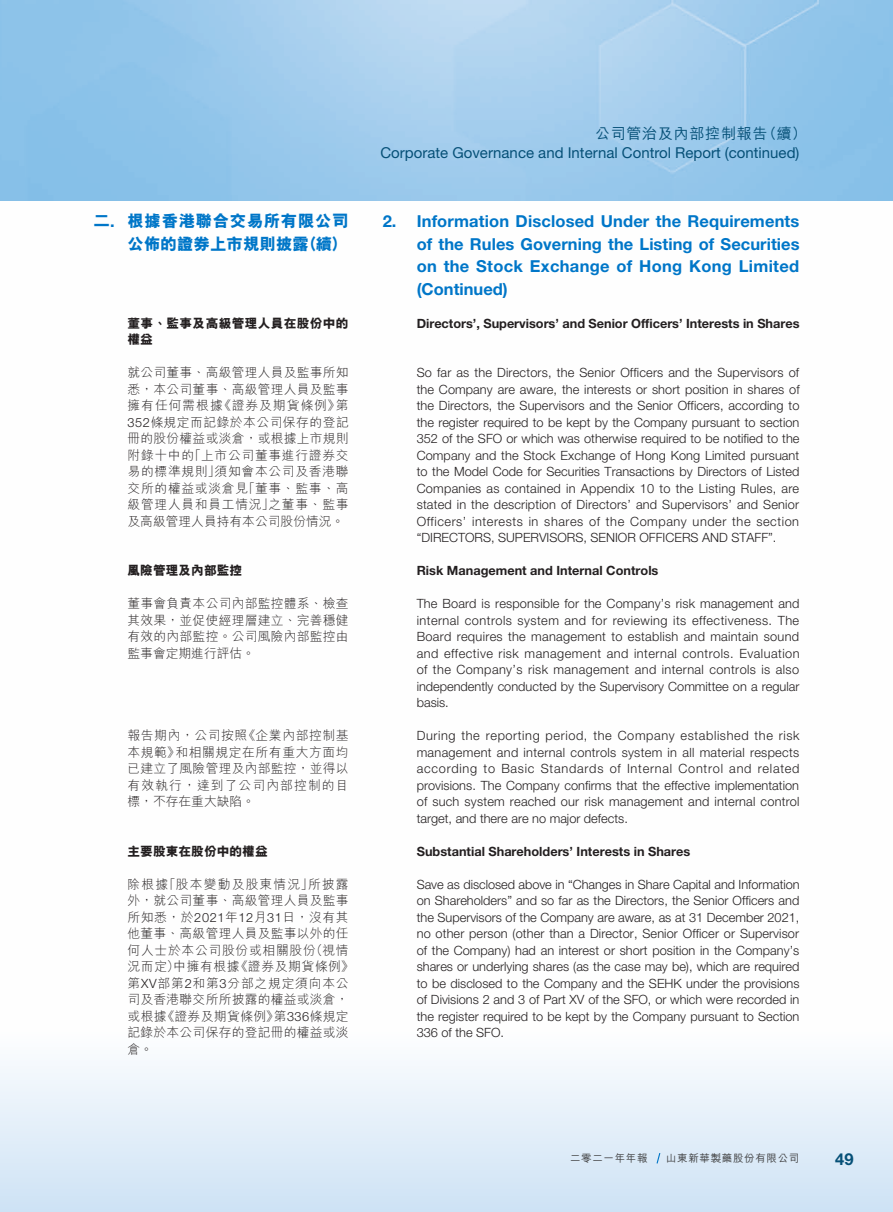
<style>
.page{position:relative;width:893px;height:1212px;background:#fff}
.page>*{position:absolute;margin:0;border:0;box-sizing:border-box;transform-origin:0 0}
.t1{font:700 16.5px/22.5px "Helvetica Neue LT Std";letter-spacing:.02em;color:#0076c8;text-align:justify}
.t2{font:800 16.5px/22.5px "M Hei HK";letter-spacing:.035em;color:#0076c8;text-align:right}
.t3{font:700 16.5px "Helvetica Neue LT Std";color:#065077}
.t4{font:15px "Helvetica Neue LT Std";color:#065077}
.t5{font:500 15px "M Hei HK";letter-spacing:.05em;color:#065077}
.t6{font:300 12.75px/16.5px "Helvetica Neue LT Std";color:#231f20;text-align:justify}
.t7{font:300 12.75px/16.5px "M Hei HK";letter-spacing:.02em;color:#231f20;text-align:justify}
.t8{font:700 12.75px "Helvetica Neue LT Std";color:#231f20}
.t9{font:800 12.75px "M Hei HK";color:#231f20}
.t10{font:800 12.75px/16.5px "M Hei HK";letter-spacing:.02em;color:#231f20}
.t11{font:500 10.5px "M Hei HK";letter-spacing:.065em;color:#3e3e3f}
.s1{font-family:"Helvetica Neue LT Std";font-weight:700}
.s2{font-family:"Helvetica Neue LT Std"}
</style>
<div class="page">
<svg style="left:0;top:1066px;width:893px;height:146px"></svg>
<svg style="left:656px;top:1152px;width:5px;height:13px"></svg>
<p class="t2" style="left:94px;top:210px;width:257px">二<span class="s1">.</span> 根據香港聯合交易所有限公司公佈的證券上市規則披露（續）</p>
<p class="t10" style="left:128px;top:315px;width:223px">董事、監事及高級管理人員在股份中的權益</p>
<p class="t7" style="left:128px;top:364px;width:223px">就公司董事、高級管理人員及監事所知悉，本公司董事、高級管理人員及監事擁有任何需根據《證券及期貨條例》第<span class="s2">352</span>條規定而記錄於本公司保存的登記冊的股份權益或淡倉，或根據上市規則附錄十中的「上市公司董事進行證券交易的標準規則」須知會本公司及香港聯交所的權益或淡倉見「董事、監事、高級管理人員和員工情況」之董事、監事及高級管理人員持有本公司股份情況。</p>
<p class="t9" style="left:128px;top:564px;width:116px">風險管理及內部監控</p>
<p class="t7" style="left:128px;top:595px;width:223px">董事會負責本公司內部監控體系、檢查其效果，並促使經理層建立、完善穩健有效的內部監控。公司風險內部監控由監事會定期進行評估。</p>
<p class="t7" style="left:128px;top:727px;width:223px">報告期內，公司按照《企業內部控制基本規範》和相關規定在所有重大方面均已建立了風險管理及內部監控，並得以有效執行，達到了公司內部控制的目標，不存在重大缺陷。</p>
<p class="t9" style="left:128px;top:845px;width:142px">主要股東在股份中的權益</p>
<p class="t7" style="left:128px;top:876px;width:228px;text-align:left">除根據「股本變動及股東情況」所披露外，就公司董事、高級管理人員及監事所知悉，於<span class="s2">2021</span>年<span class="s2">12</span>月<span class="s2">31</span>日，沒有其他董事、高級管理人員及監事以外的任何人士於本公司股份或相關股份（視情況而定）中擁有根據《證券及期貨條例》第<span class="s2">XV</span>部第<span class="s2">2</span>和第<span class="s2">3</span>分部之規定須向本公司及香港聯交所所披露的權益或淡倉，或根據《證券及期貨條例》第<span class="s2">336</span>條規定記錄於本公司保存的登記冊的權益或淡倉。</p>
<p class="t5" style="left:595px;top:123px;width:213px">公司管治及內部控制報告（續）</p>
<p class="t4" style="left:380px;top:144px;width:420px">Corporate Governance and Internal Control Report (continued)</p>
<p class="t1" style="left:417px;top:210px;width:384px;text-indent:-34px">2. Information Disclosed Under the Requirements of the Rules Governing the Listing of Securities on the Stock Exchange of Hong Kong Limited (Continued)</p>
<p class="t8" style="left:417px;top:315px;width:384px">Directors’, Supervisors’ and Senior Officers’ Interests in Shares</p>
<p class="t6" style="left:417px;top:364px;width:384px">So far as the Directors, the Senior Officers and the Supervisors of the Company are aware, the interests or short position in shares of the Directors, the Supervisors and the Senior Officers, according to the register required to be kept by the Company pursuant to section 352 of the SFO or which was otherwise required to be notified to the Company and the Stock Exchange of Hong Kong Limited pursuant to the Model Code for Securities Transactions by Directors of Listed Companies as contained in Appendix 10 to the Listing Rules, are stated in the description of Directors’ and Supervisors’ and Senior Officers’ interests in shares of the Company under the section “DIRECTORS, SUPERVISORS, SENIOR OFFICERS AND STAFF”.</p>
<p class="t8" style="left:417px;top:563px;width:243px">Risk Management and Internal Controls</p>
<p class="t6" style="left:417px;top:595px;width:384px">The Board is responsible for the Company’s risk management and internal controls system and for reviewing its effectiveness. The Board requires the management to establish and maintain sound and effective risk management and internal controls. Evaluation of the Company’s risk management and internal controls is also independently conducted by the Supervisory Committee on a regular basis.</p>
<p class="t6" style="left:417px;top:727px;width:384px">During the reporting period, the Company established the risk management and internal controls system in all material respects according to Basic Standards of Internal Control and related provisions. The Company confirms that the effective implementation of such system reached our risk management and internal control target, and there are no major defects.</p>
<p class="t8" style="left:417px;top:843px;width:275px">Substantial Shareholders’ Interests in Shares</p>
<p class="t6" style="left:417px;top:876px;width:384px">Save as disclosed above in “Changes in Share Capital and Information on Shareholders” and so far as the Directors, the Senior Officers and the Supervisors of the Company are aware, as at 31 December 2021, no other person (other than a Director, Senior Officer or Supervisor of the Company) had an interest or short position in the Company’s shares or underlying shares (as the case may be), which are required to be disclosed to the Company and the SEHK under the provisions of Divisions 2 and 3 of Part XV of the SFO, or which were recorded in the register required to be kept by the Company pursuant to Section 336 of the SFO.</p>
<p class="t11" style="left:570px;top:1151px;width:79px">二零二一年年報</p>
<p class="t11" style="left:666px;top:1151px;width:135px">山東新華製藥股份有限公司</p>
<p class="t3" style="left:835px;top:1149px;width:20px">49</p>
</div>
